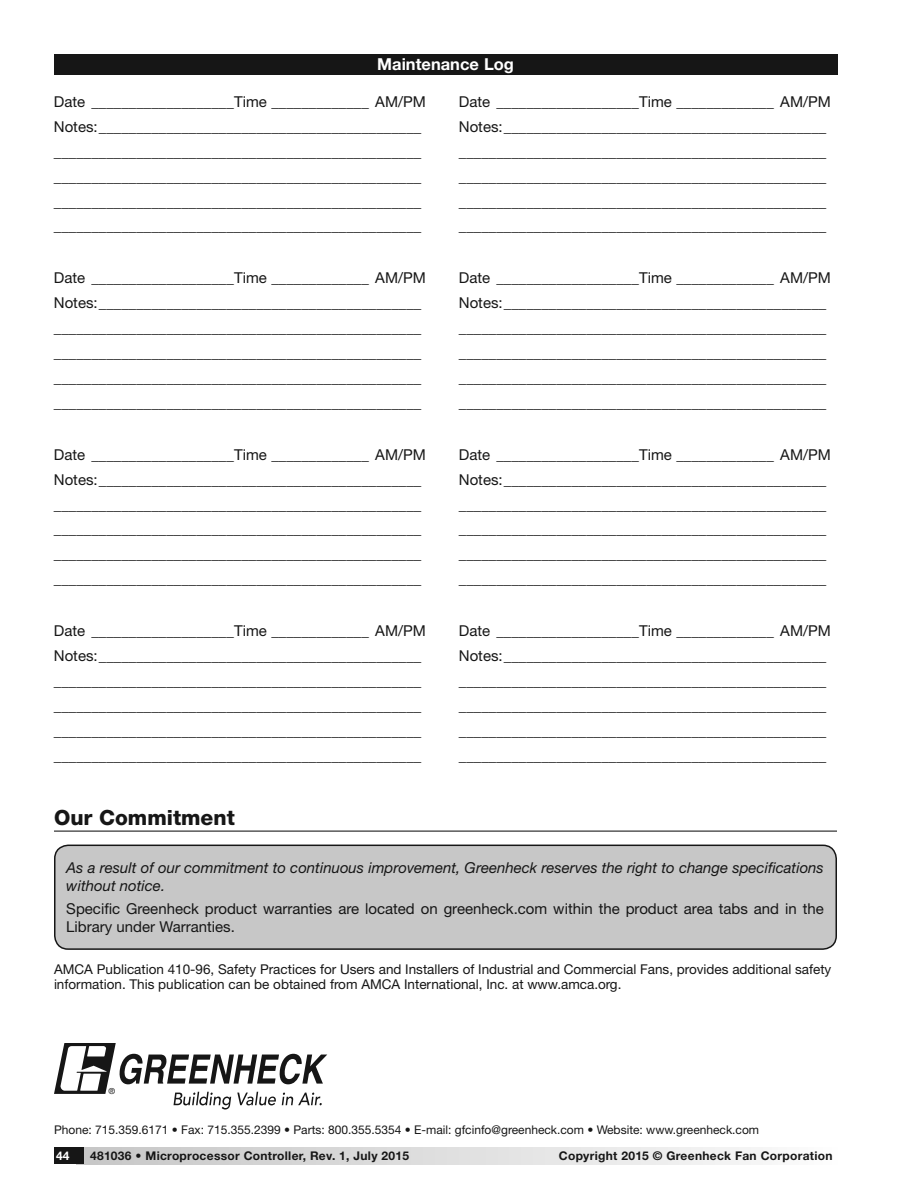
<style>
.page{position:relative;width:918px;height:1188px;background:#fff}
.page>*{position:absolute;margin:0;border:0;box-sizing:border-box;transform-origin:0 0}
.t1{font:800 21px "Helvetica Neue LT Std";color:#161616}
.t2{font:700 16.5px "Helvetica Neue LT Std";color:#fff}
.t3{font:15px/24.9px "Helvetica Neue LT Std";color:#161616}
.t4{font:italic 15px/18px "Helvetica Neue LT Std";color:#161616}
.t5{font:13.5px/15px "Helvetica Neue LT Std";color:#161616}
.t6{font:12px "Helvetica Neue LT Std";color:#161616}
.t7{font:700 12px "Helvetica Neue LT Std";letter-spacing:.025em;color:#161616}
.t8{font:700 12px "Helvetica Neue LT Std";color:#fff}
.t9{font:8.25px "Helvetica";color:#161616}
</style>
<div class="page">
<div style="left:77px;top:1148px;width:760px;height:16px;background:linear-gradient(to right,#c6c6c6,#fbfbfb)"></div>
<div style="left:54px;top:1148px;width:30px;height:16px;background:#161616"></div>
<div style="left:55px;top:845px;width:781px;height:104px;background:#c7c7c7;border-radius:13px"></div>
<div style="left:54px;top:845px;width:783px;height:105px;border:2px solid #161616;border-radius:13px"></div>
<svg style="left:54px;top:1043px;width:273px;height:67px"></svg>
<hr style="left:54px;top:830px;width:783px;height:2px;background:#585858">
<div style="left:54px;top:54px;width:783px;height:20px;background:#161616"></div>
<p class="t2" style="left:377px;top:58px;width:138px">Maintenance Log</p>
<p class="t3" style="left:54px;top:90px;width:373px">Date ___________________Time _____________ AM/PM Notes: ___________________________________________ _________________________________________________ _________________________________________________ _________________________________________________ _________________________________________________</p>
<p class="t3" style="left:54px;top:267px;width:373px">Date ___________________Time _____________ AM/PM Notes: ___________________________________________ _________________________________________________ _________________________________________________ _________________________________________________ _________________________________________________</p>
<p class="t3" style="left:54px;top:443px;width:373px">Date ___________________Time _____________ AM/PM Notes: ___________________________________________ _________________________________________________ _________________________________________________ _________________________________________________ _________________________________________________</p>
<p class="t3" style="left:54px;top:620px;width:373px">Date ___________________Time _____________ AM/PM Notes: ___________________________________________ _________________________________________________ _________________________________________________ _________________________________________________ _________________________________________________</p>
<h1 class="t1" style="left:54px;top:810px;width:182px">Our Commitment</h1>
<p class="t3" style="left:459px;top:90px;width:373px">Date ___________________Time _____________ AM/PM Notes: ___________________________________________ _________________________________________________ _________________________________________________ _________________________________________________ _________________________________________________</p>
<p class="t3" style="left:459px;top:267px;width:373px">Date ___________________Time _____________ AM/PM Notes: ___________________________________________ _________________________________________________ _________________________________________________ _________________________________________________ _________________________________________________</p>
<p class="t3" style="left:459px;top:443px;width:373px">Date ___________________Time _____________ AM/PM Notes: ___________________________________________ _________________________________________________ _________________________________________________ _________________________________________________ _________________________________________________</p>
<p class="t3" style="left:459px;top:620px;width:373px">Date ___________________Time _____________ AM/PM Notes: ___________________________________________ _________________________________________________ _________________________________________________ _________________________________________________ _________________________________________________</p>
<p class="t4" style="left:66px;top:859px;width:759px">As a result of our commitment to continuous improvement, Greenheck reserves the right to change specifications without notice.</p>
<p class="t3" style="left:66px;top:901px;width:759px;line-height:18px">Specific Greenheck product warranties are located on greenheck.com within the product area tabs and in the<br>Library under Warranties.</p>
<p class="t5" style="left:54px;top:963px;width:779px">AMCA Publication 410-96, Safety Practices for Users and Installers of Industrial and Commercial Fans, provides additional safety information. This publication can be obtained from AMCA International, Inc. at www.amca.org.</p>
<p class="t9" style="left:109px;top:1088px;width:8px">®</p>
<p class="t6" style="left:54px;top:1125px;width:707px">Phone: 715.359.6171 • Fax: 715.355.2399 • Parts: 800.355.5354 • E-mail: gfcinfo@greenheck.com • Website: www.greenheck.com</p>
<p class="t8" style="left:56px;top:1152px;width:15px">44</p>
<p class="t7" style="left:90px;top:1152px;width:321px">481036 • Microprocessor Controller, Rev. 1, July 2015</p>
<p class="t7" style="left:559px;top:1152px;width:275px">Copyright 2015 © Greenheck Fan Corporation</p>
</div>
